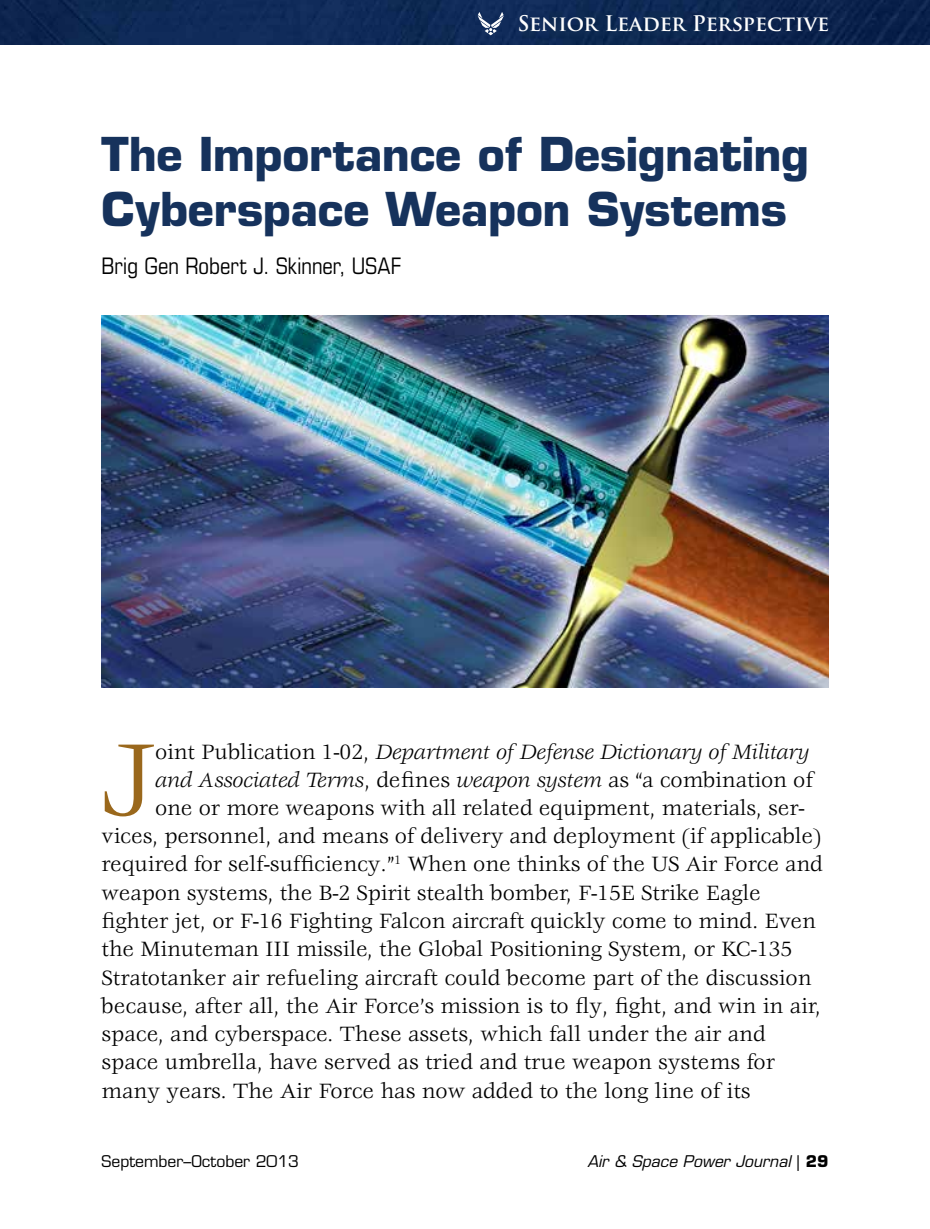
<style>
.page{position:relative;width:930px;height:1229px;background:#fff}
.page>*{position:absolute;margin:0;border:0;box-sizing:border-box;transform-origin:0 0}
.t1{font:112.17px "Veljovic Std";color:#9a681c}
.t2{font:700 45.5px/54.9px "Eurostile LT Std";letter-spacing:-.005em;color:#16325c}
.t3{font:22.75px "Veljovic Std";letter-spacing:-.005em;color:#000}
.t4{font:italic 22.75px "Veljovic Std";letter-spacing:-.005em;color:#000}
.t5{font:condensed 22.75px "Eurostile LT Std";letter-spacing:-.005em;color:#000}
.t6{font:700 21px "Trajan Pro";letter-spacing:-.005em;color:#fff}
.t7{font:italic 15.75px "Eurostile LT Std";color:#000}
.t8{font:15.75px "Eurostile LT Std";color:#000}
.s1{font-style:normal}
.s2{font-weight:700;font-style:normal}
</style>
<div class="page">
<img style="left:0;top:0;width:929px;height:45px">
<svg style="left:477px;top:12px;width:26px;height:23px"></svg>
<img style="left:102px;top:315px;width:726px;height:372px">
<p class="t6" style="left:517px;top:10px;width:313px">Senior Leader Perspective</p>
<p class="t2" style="left:102px;top:126px;width:709px">The Importance of Designating<br>Cyberspace Weapon Systems</p>
<p class="t5" style="left:102px;top:252px;width:301px">Brig Gen Robert J. Skinner, USAF</p>
<p class="t1" style="left:102px;top:719px;width:55px">J</p>
<p class="t4" style="left:155px;top:739px;width:655px"><span class="s1">oint Publication 1-02,</span> Department of Defense Dictionary of Military</p>
<p class="t4" style="left:155px;top:767px;width:659px">and Associated Terms<span class="s1">, defines</span> weapon system <span class="s1">as “a combination of</span></p>
<p class="t3" style="left:155px;top:795px;width:651px">one or more weapons with all related equipment, materials, ser-</p>
<p class="t3" style="left:101px;top:823px;width:721px">vices, personnel, and means of delivery and deployment (if applicable)</p>
<p class="t3" style="left:101px;top:852px;width:722px">required for self-sufficiency.”<sup>1</sup> When one thinks of the US Air Force and</p>
<p class="t3" style="left:101px;top:880px;width:660px">weapon systems, the B-2 Spirit stealth bomber, F-15E Strike Eagle</p>
<p class="t3" style="left:101px;top:908px;width:715px">fighter jet, or F-16 Fighting Falcon aircraft quickly come to mind. Even</p>
<p class="t3" style="left:101px;top:936px;width:692px">the Minuteman III missile, the Global Positioning System, or KC-135</p>
<p class="t3" style="left:101px;top:965px;width:711px">Stratotanker air refueling aircraft could become part of the discussion</p>
<p class="t3" style="left:101px;top:993px;width:720px">because, after all, the Air Force’s mission is to fly, fight, and win in air,</p>
<p class="t3" style="left:101px;top:1021px;width:665px">space, and cyberspace. These assets, which fall under the air and</p>
<p class="t3" style="left:101px;top:1050px;width:674px">space umbrella, have served as tried and true weapon systems for</p>
<p class="t3" style="left:101px;top:1078px;width:650px">many years. The Air Force has now added to the long line of its</p>
<p class="t8" style="left:102px;top:1152px;width:199px">September–October 2013</p>
<p class="t7" style="left:587px;top:1152px;width:242px">Air &amp; Space Power Journal <span class="s1">|</span> <span class="s2">29</span></p>
</div>
